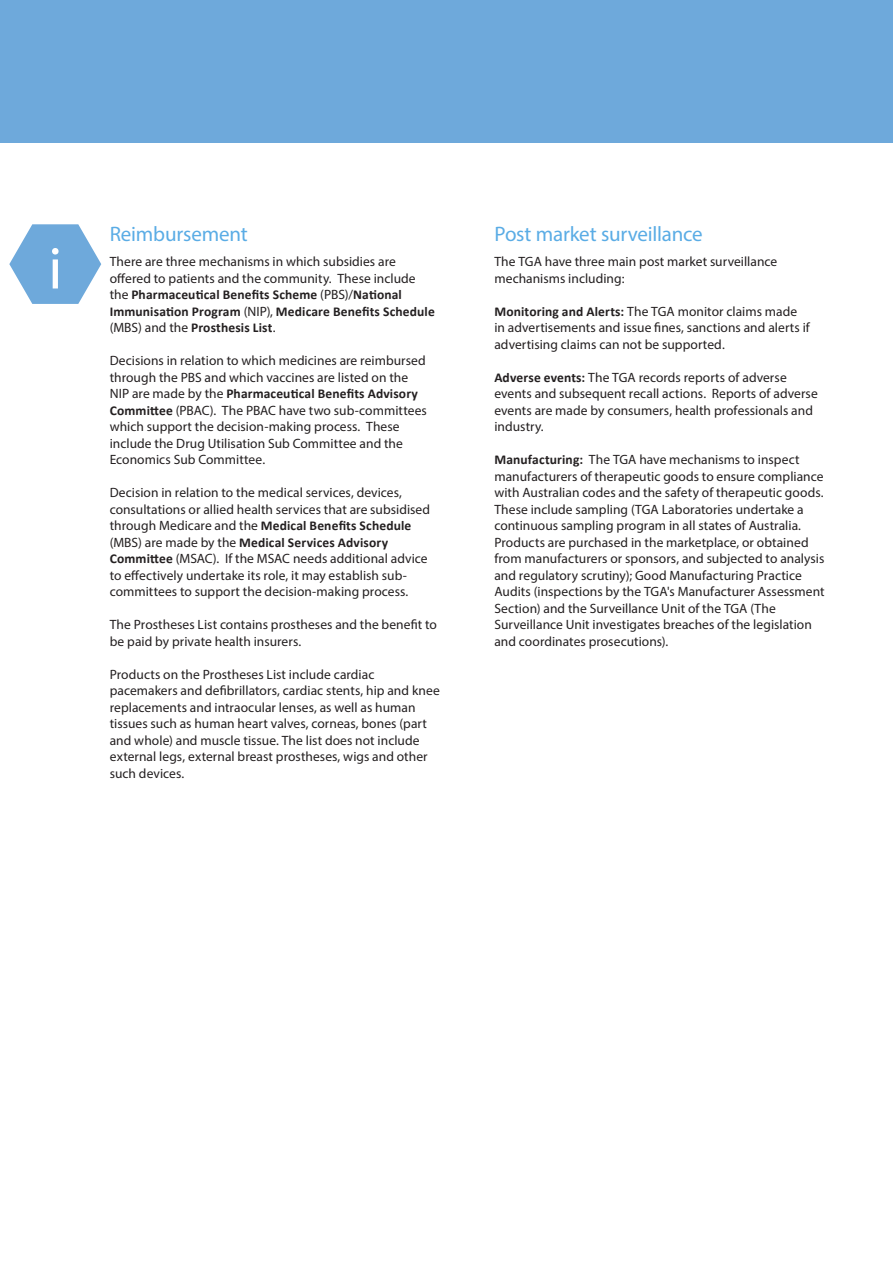
<style>
.page{position:relative;width:893px;height:1263px;background:#fff}
.page>*{position:absolute;margin:0;border:0;box-sizing:border-box;transform-origin:0 0}
.t1{font:60px "Myriad Pro";color:#fff}
.t2{font:21px "Myriad Pro";letter-spacing:-.01em;color:#5aace5}
.t3{font:13.5px/16.5px "Myriad Pro";letter-spacing:.005em;color:#231f20}
.s1{font-family:"Calibri";font-weight:700}
</style>
<div class="page">
<div style="left:0;top:0;width:893px;height:142px;background:#6ea9db"></div>
<svg style="left:9px;top:224px;width:92px;height:80px"></svg>
<p class="t1" style="left:48px;top:231px;width:16px">i</p>
<p class="t2" style="left:110px;top:221px;width:140px">Reimbursement</p>
<p class="t3" style="left:110px;top:253px;width:327px">There are three mechanisms in which subsidies are offered to patients and the community. These include the <span class="s1">Pharmaceutical Benefits Scheme</span> (PBS)/<span class="s1">National Immunisation Program</span> (NIP), <span class="s1">Medicare Benefits Schedule </span>(MBS) and the <span class="s1">Prosthesis List</span>.</p>
<p class="t3" style="left:110px;top:352px;width:319px">Decisions in relation to which medicines are reimbursed through the PBS and which vaccines are listed on the NIP are made by the <span class="s1">Pharmaceutical Benefits Advisory Committee</span> (PBAC). The PBAC have two sub-committees which support the decision-making process. These include the Drug Utilisation Sub Committee and the Economics Sub Committee.</p>
<p class="t3" style="left:110px;top:484px;width:322px">Decision in relation to the medical services, devices, consultations or allied health services that are subsidised through Medicare and the <span class="s1">Medical Benefits Schedule </span>(MBS) are made by the <span class="s1">Medical Services Advisory Committee</span> (MSAC). If the MSAC needs additional advice to effectively undertake its role, it may establish sub&shy;committees to support the decision-making process.</p>
<p class="t3" style="left:110px;top:616px;width:329px">The Prostheses List contains prostheses and the benefit to be paid by private health insurers.</p>
<p class="t3" style="left:110px;top:666px;width:332px">Products on the Prostheses List include cardiac pacemakers and defibrillators, cardiac stents, hip and knee replacements and intraocular lenses, as well as human tissues such as human heart valves, corneas, bones (part and whole) and muscle tissue. The list does not include external legs, external breast prostheses, wigs and other such devices.</p>
<p class="t2" style="left:494px;top:221px;width:210px">Post market surveillance</p>
<p class="t3" style="left:494px;top:253px;width:284px">The TGA have three main post market surveillance mechanisms including:</p>
<p class="t3" style="left:494px;top:303px;width:317px"><span class="s1">Monitoring and Alerts:</span> The TGA monitor claims made in advertisements and issue fines, sanctions and alerts if advertising claims can not be supported.</p>
<p class="t3" style="left:494px;top:369px;width:325px"><span class="s1">Adverse events:</span> The TGA records reports of adverse events and subsequent recall actions. Reports of adverse events are made by consumers, health professionals and industry.</p>
<p class="t3" style="left:494px;top:451px;width:332px"><span class="s1">Manufacturing:</span> The TGA have mechanisms to inspect manufacturers of therapeutic goods to ensure compliance with Australian codes and the safety of therapeutic goods.<br>These include sampling (TGA Laboratories undertake a continuous sampling program in all states of Australia.<br>Products are purchased in the marketplace, or obtained from manufacturers or sponsors, and subjected to analysis and regulatory scrutiny); Good Manufacturing Practice Audits (inspections by the TGA's Manufacturer Assessment Section) and the Surveillance Unit of the TGA (The Surveillance Unit investigates breaches of the legislation and coordinates prosecutions).</p>
</div>
